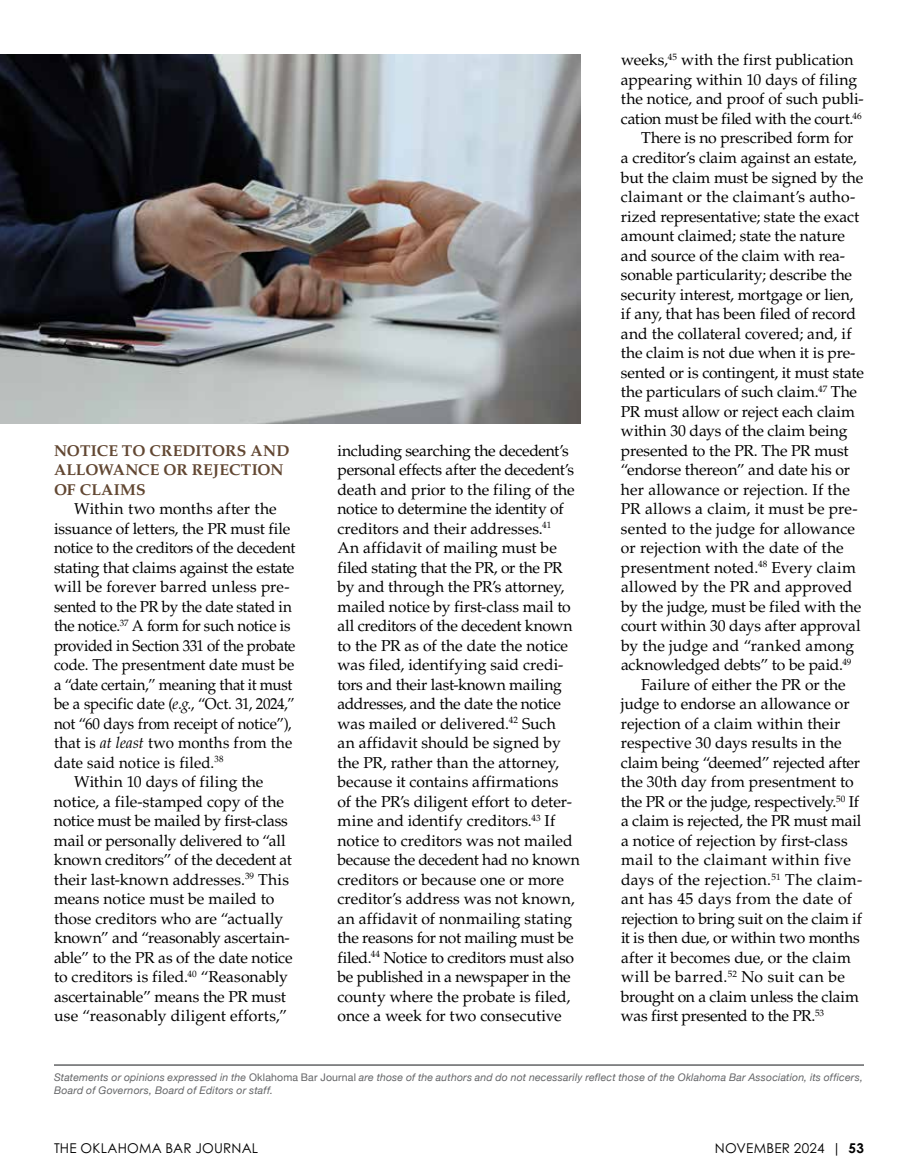
<style>
.page{position:relative;width:918px;height:1175px;background:#fff}
.page>*{position:absolute;margin:0;border:0;box-sizing:border-box;transform-origin:0 0}
.t1{font:15.75px/19.5px "Palatino LT Std";letter-spacing:.005em;color:#000}
.t2{font:15.75px "Palatino LT Std";letter-spacing:.005em;color:#000;scale:.96 1}
.t3{font:700 15.75px/19.5px "Palatino LT Std";letter-spacing:.01em;color:#624732}
.t4{font:15.75px "Palatino LT Std";letter-spacing:-.02em;color:#000;scale:.96 1}
.t5{font:15.75px "Palatino LT Std";letter-spacing:-.03em;color:#000}
.t6{font:15.75px "Palatino LT Std";letter-spacing:.03em;color:#000}
.t7{font:15.75px "Palatino LT Std";letter-spacing:.06em;color:#000}
.t8{font:15.75px "Palatino LT Std";letter-spacing:.07em;color:#000}
.t9{font:15.75px "Palatino LT Std";letter-spacing:.04em;color:#000}
.t10{font:13.5px "Century Gothic Pro";letter-spacing:.015em;color:#000}
.t11{font:italic 10.5px/13.2px "Helvetica Neue";letter-spacing:.02em;color:#636466}
.s1{font-style:italic}
.s2{font-style:normal}
.s3{font-weight:700}
</style>
<div class="page">
<hr style="left:54px;top:1064px;width:810px;height:1px;background:#636466">
<img style="left:0;top:54px;width:580px;height:370px">
<p class="t3" style="left:54px;top:440px;width:237px">NOTICE TO CREDITORS AND<br>ALLOWANCE OR REJECTION<br>OF CLAIMS</p>
<p class="t1" style="left:74px;top:499px;width:204px">Within two months after the</p>
<p class="t1" style="left:54px;top:518px;width:238px">issuance of letters, the PR must file</p>
<p class="t1" style="left:54px;top:538px;width:243px">notice to the creditors of the decedent</p>
<p class="t1" style="left:54px;top:557px;width:242px">stating that claims against the estate</p>
<p class="t7" style="left:54px;top:577px;width:237px">will be forever barred unless pre-</p>
<p class="t1" style="left:54px;top:596px;width:240px">sented to the PR by the date stated in</p>
<p class="t1" style="left:54px;top:616px;width:238px">the notice.<sup>37</sup> A form for such notice is</p>
<p class="t2" style="left:54px;top:636px;width:253px">provided in Section 331 of the probate</p>
<p class="t2" style="left:54px;top:655px;width:252px">code. The presentment date must be</p>
<p class="t2" style="left:54px;top:675px;width:250px">a “date certain,” meaning that it must</p>
<p class="t4" style="left:54px;top:694px;width:252px">be a specific date (<span class="s1">e.g.</span>, “Oct. 31, 2024,”</p>
<p class="t2" style="left:54px;top:714px;width:249px">not “60 days from receipt of notice”),</p>
<p class="t2" style="left:54px;top:733px;width:250px">that is <span class="s1">at least</span> two months from the</p>
<p class="t2" style="left:54px;top:753px;width:178px">date said notice is filed.<sup>38</sup></p>
<p class="t1" style="left:74px;top:772px;width:191px">Within 10 days of filing the</p>
<p class="t1" style="left:54px;top:791px;width:231px">notice, a file-stamped copy of the</p>
<p class="t1" style="left:54px;top:811px;width:235px">notice must be mailed by first-class</p>
<p class="t1" style="left:54px;top:830px;width:233px">mail or personally delivered to “all</p>
<p class="t1" style="left:54px;top:850px;width:239px">known creditors” of the decedent at</p>
<p class="t1" style="left:54px;top:869px;width:237px">their last-known addresses.<sup>39</sup> This</p>
<p class="t1" style="left:54px;top:889px;width:222px">means notice must be mailed to</p>
<p class="t1" style="left:54px;top:908px;width:231px">those creditors who are “actually</p>
<p class="t1" style="left:54px;top:928px;width:237px">known” and “reasonably ascertain-</p>
<p class="t1" style="left:54px;top:947px;width:240px">able” to the PR as of the date notice</p>
<p class="t1" style="left:54px;top:967px;width:235px">to creditors is filed.<sup>40</sup> “Reasonably</p>
<p class="t1" style="left:54px;top:986px;width:233px">ascertainable” means the PR must</p>
<p class="t1" style="left:54px;top:1006px;width:235px">use “reasonably diligent efforts,”</p>
<p class="t1" style="left:337px;top:440px;width:244px">including searching the decedent’s personal effects after the decedent’s death and prior to the filing of the notice to determine the identity of creditors and their addresses.<sup>41<br></sup>An affidavit of mailing must be filed stating that the PR, or the PR by and through the PR’s attorney, mailed notice by first-class mail to all creditors of the decedent known to the PR as of the date the notice was filed, identifying said credi&shy;tors and their last-known mailing addresses, and the date the notice was mailed or delivered.<sup>42</sup> Such<br>an affidavit should be signed by the PR, rather than the attorney, because it contains affirmations<br>of the PR’s diligent effort to deter&shy;mine and identify creditors.<sup>43</sup> If notice to creditors was not mailed because the decedent had no known creditors or because one or more creditor’s address was not known, an affidavit of nonmailing stating the reasons for not mailing must be filed.<sup>44</sup> Notice to creditors must also be published in a newspaper in the county where the probate is filed, once a week for two consecutive</p>
<p class="t6" style="left:621px;top:51px;width:234px">weeks,<sup>45</sup> with the first publication</p>
<p class="t1" style="left:621px;top:70px;width:238px">appearing within 10 days of filing</p>
<p class="t1" style="left:621px;top:90px;width:244px">the notice, and proof of such publi-</p>
<p class="t1" style="left:621px;top:109px;width:242px">cation must be filed with the court.<sup>46</sup></p>
<p class="t1" style="left:641px;top:129px;width:214px">There is no prescribed form for</p>
<p class="t1" style="left:621px;top:148px;width:237px">a creditor’s claim against an estate,</p>
<p class="t1" style="left:621px;top:168px;width:244px">but the claim must be signed by the</p>
<p class="t1" style="left:621px;top:187px;width:236px">claimant or the claimant’s autho-</p>
<p class="t1" style="left:621px;top:207px;width:240px">rized representative; state the exact</p>
<p class="t1" style="left:621px;top:226px;width:225px">amount claimed; state the nature</p>
<p class="t1" style="left:621px;top:246px;width:226px">and source of the claim with rea-</p>
<p class="t1" style="left:621px;top:265px;width:233px">sonable particularity; describe the</p>
<p class="t1" style="left:621px;top:285px;width:234px">security interest, mortgage or lien,</p>
<p class="t1" style="left:621px;top:304px;width:237px">if any, that has been filed of record</p>
<p class="t1" style="left:621px;top:324px;width:232px">and the collateral covered; and, if</p>
<p class="t1" style="left:621px;top:343px;width:236px">the claim is not due when it is pre-</p>
<p class="t1" style="left:621px;top:363px;width:244px">sented or is contingent, it must state</p>
<p class="t1" style="left:621px;top:382px;width:238px">the particulars of such claim.<sup>47</sup> The</p>
<p class="t1" style="left:621px;top:402px;width:236px">PR must allow or reject each claim</p>
<p class="t1" style="left:621px;top:421px;width:228px">within 30 days of the claim being</p>
<p class="t1" style="left:621px;top:441px;width:229px">presented to the PR. The PR must</p>
<p class="t1" style="left:621px;top:460px;width:230px">“endorse thereon” and date his or</p>
<p class="t1" style="left:621px;top:480px;width:230px">her allowance or rejection. If the</p>
<p class="t1" style="left:621px;top:499px;width:238px">PR allows a claim, it must be pre-</p>
<p class="t1" style="left:621px;top:519px;width:236px">sented to the judge for allowance</p>
<p class="t1" style="left:621px;top:538px;width:224px">or rejection with the date of the</p>
<p class="t1" style="left:621px;top:558px;width:237px">presentment noted.<sup>48</sup> Every claim</p>
<p class="t9" style="left:621px;top:577px;width:233px">allowed by the PR and approved</p>
<p class="t1" style="left:621px;top:597px;width:242px">by the judge, must be filed with the</p>
<p class="t1" style="left:621px;top:616px;width:241px">court within 30 days after approval</p>
<p class="t1" style="left:621px;top:636px;width:235px">by the judge and “ranked among</p>
<p class="t1" style="left:621px;top:655px;width:232px">acknowledged debts” to be paid.<sup>49</sup></p>
<p class="t1" style="left:641px;top:675px;width:206px">Failure of either the PR or the</p>
<p class="t1" style="left:621px;top:694px;width:230px">judge to endorse an allowance or</p>
<p class="t1" style="left:621px;top:714px;width:221px">rejection of a claim within their</p>
<p class="t1" style="left:621px;top:733px;width:222px">respective 30 days results in the</p>
<p class="t1" style="left:621px;top:753px;width:241px">claim being “deemed” rejected after</p>
<p class="t1" style="left:621px;top:772px;width:234px">the 30th day from presentment to</p>
<p class="t5" style="left:621px;top:792px;width:240px">the PR or the judge, respectively.<sup>50</sup> If</p>
<p class="t1" style="left:621px;top:811px;width:242px">a claim is rejected, the PR must mail</p>
<p class="t1" style="left:621px;top:831px;width:228px">a notice of rejection by first-class</p>
<p class="t1" style="left:621px;top:850px;width:231px">mail to the claimant within five</p>
<p class="t1" style="left:621px;top:870px;width:243px">days of the rejection.<sup>51</sup> The claim-</p>
<p class="t1" style="left:621px;top:889px;width:233px">ant has 45 days from the date of</p>
<p class="t1" style="left:621px;top:909px;width:243px">rejection to bring suit on the claim if</p>
<p class="t1" style="left:621px;top:928px;width:240px">it is then due, or within two months</p>
<p class="t1" style="left:621px;top:948px;width:232px">after it becomes due, or the claim</p>
<p class="t8" style="left:621px;top:967px;width:226px">will be barred.<sup>52</sup> No suit can be</p>
<p class="t1" style="left:621px;top:987px;width:239px">brought on a claim unless the claim</p>
<p class="t1" style="left:621px;top:1006px;width:205px">was first presented to the PR.<sup>53</sup></p>
<p class="t11" style="left:54px;top:1070px;width:810px">Statements or opinions expressed in the <span class="s2">Oklahoma Bar Journal</span> are those of the authors and do not necessarily reflect those of the Oklahoma Bar Association, its officers,<br>Board of Governors, Board of Editors or staff.</p>
<p class="t10" style="left:54px;top:1139px;width:206px">THE OKLAHOMA BAR JOURNAL</p>
<p class="t10" style="left:715px;top:1139px;width:151px">NOVEMBER 2024 | <span class="s3">53</span></p>
</div>
